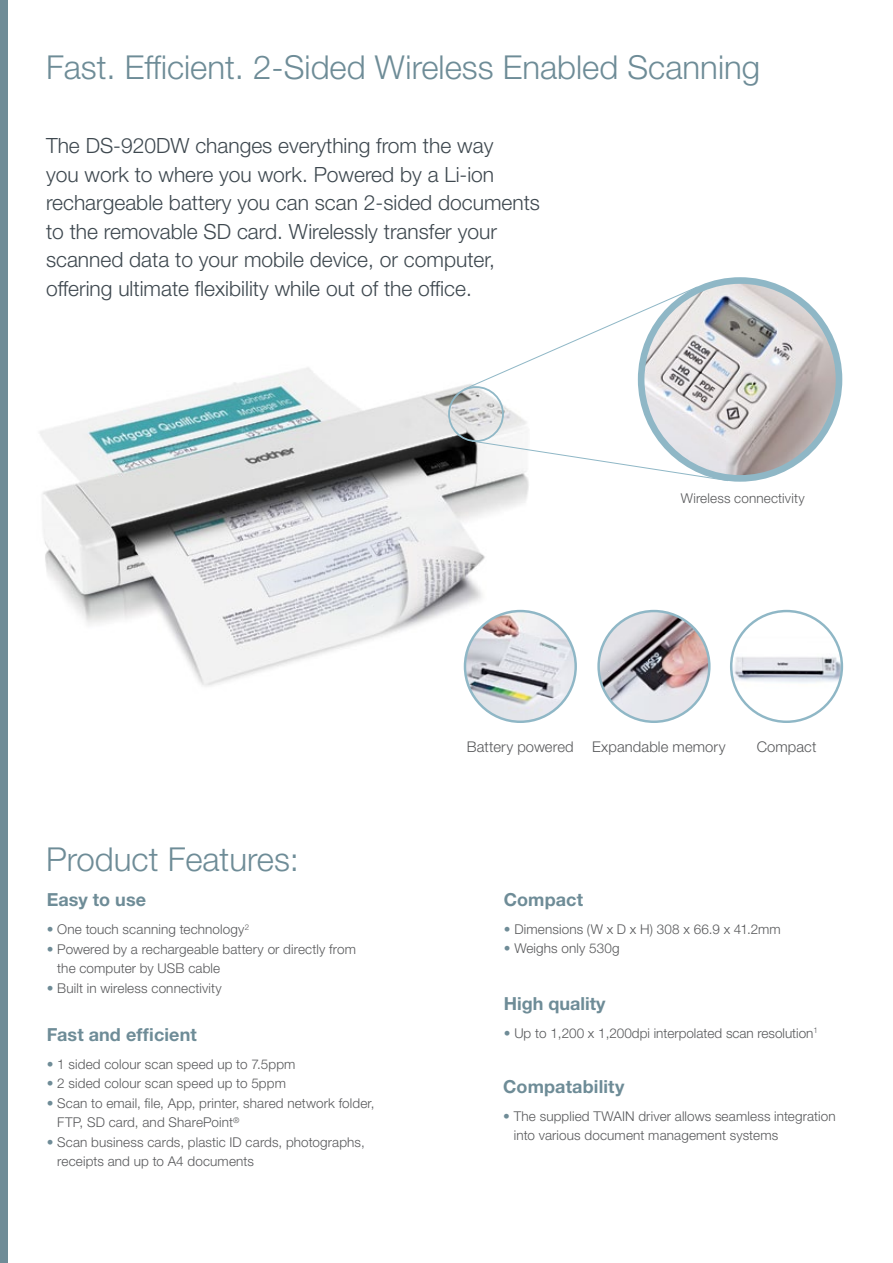
<style>
.page{position:relative;width:893px;height:1263px;background:#fff}
.page>*{position:absolute;margin:0;border:0;box-sizing:border-box;transform-origin:0 0}
.t1{font:300 33px "Helvetica Neue LT Std";color:#6e8c97}
.t2{font:300 21px/28.5px "Helvetica Neue LT Std";color:#3e484f}
.t3{font:700 18px "Helvetica Neue LT Std";letter-spacing:.005em;color:#6e8c97}
.t4{font:300 14.85px "Helvetica Neue LT Std";letter-spacing:.005em;color:#58595b}
.t5{font:300 13.5px/19.5px "Helvetica Neue LT Std";letter-spacing:.01em;color:#58595b}
.s1{color:#6f8c97}
</style>
<div class="page">
<img style="left:39px;top:367px;width:517px;height:332px">
<div style="left:0;top:0;width:7px;height:1263px;background:#6f8c97"></div>
<img style="left:641px;top:280px;width:198px;height:198px;border-radius:99px">
<div style="left:638px;top:277px;width:204px;height:205px;border:7px solid #8fb7c6;border-radius:50%"></div>
<img style="left:599px;top:611px;width:110px;height:111px;border-radius:55px">
<div style="left:597px;top:610px;width:114px;height:113px;border:2px solid #8fb7c6;border-radius:50%"></div>
<img style="left:465px;top:611px;width:111px;height:111px;border-radius:55px">
<div style="left:464px;top:610px;width:113px;height:113px;border:2px solid #8fb7c6;border-radius:50%"></div>
<img style="left:731px;top:637px;width:111px;height:61px">
<div style="left:730px;top:610px;width:113px;height:113px;border:2px solid #8fb7c6;border-radius:50%"></div>
<div style="left:448px;top:386px;width:56px;height:56px;border:2px solid #8fb7c6;border-radius:50%"></div>
<svg style="left:463px;top:286px;width:235px;height:104px"></svg>
<svg style="left:471px;top:440px;width:258px;height:41px"></svg>
<h1 class="t1" style="left:46px;top:47px;width:716px">Fast. Efficient. 2-Sided Wireless Enabled Scanning</h1>
<p class="t2" style="left:46px;top:131px;width:496px">The DS-920DW changes everything from the way<br>you work to where you work. Powered by a Li-ion rechargeable battery you can scan 2-sided documents to the removable SD card. Wirelessly transfer your scanned data to your mobile device, or computer, offering ultimate flexibility while out of the office.</p>
<p class="t5" style="left:681px;top:488px;width:125px">Wireless connectivity</p>
<h1 class="t1" style="left:46px;top:839px;width:255px">Product Features:</h1>
<h3 class="t3" style="left:47px;top:889px;width:101px">Easy to use</h3>
<p class="t5" style="left:47px;top:919px;width:204px"><span class="s1">•</span> One touch scanning technology<sup>2</sup></p>
<p class="t5" style="left:57px;top:939px;width:300px;text-indent:-11px"><span class="s1">•</span> Powered by a rechargeable battery or directly from the computer by USB cable</p>
<p class="t5" style="left:47px;top:978px;width:177px"><span class="s1">•</span> Built in wireless connectivity</p>
<h3 class="t3" style="left:47px;top:1023px;width:152px">Fast and efficient</h3>
<p class="t5" style="left:47px;top:1054px;width:250px"><span class="s1">•</span> 1 sided colour scan speed up to 7.5ppm</p>
<p class="t5" style="left:47px;top:1073px;width:241px"><span class="s1">•</span> 2 sided colour scan speed up to 5ppm</p>
<p class="t5" style="left:57px;top:1093px;width:319px;text-indent:-11px"><span class="s1">•</span> Scan to email, file, App, printer, shared network folder,<br>FTP, SD card, and SharePoint<sup>®</sup></p>
<p class="t5" style="left:57px;top:1132px;width:309px;text-indent:-11px"><span class="s1">•</span> Scan business cards, plastic ID cards, photographs, receipts and up to A4 documents</p>
<p class="t4" style="left:467px;top:737px;width:260px">Battery powered Expandable memory</p>
<p class="t4" style="left:757px;top:737px;width:61px">Compact</p>
<h3 class="t3" style="left:504px;top:888px;width:81px">Compact</h3>
<p class="t5" style="left:504px;top:919px;width:278px"><span class="s1">•</span> Dimensions (W x D x H) 308 x 66.9 x 41.2mm</p>
<p class="t5" style="left:504px;top:938px;width:117px"><span class="s1">•</span> Weighs only 530g</p>
<h3 class="t3" style="left:504px;top:992px;width:103px">High quality</h3>
<p class="t5" style="left:504px;top:1023px;width:315px"><span class="s1">•</span> Up to 1,200 x 1,200dpi interpolated scan resolution<sup>1</sup></p>
<h3 class="t3" style="left:503px;top:1075px;width:123px">Compatability</h3>
<p class="t5" style="left:514px;top:1106px;width:323px;text-indent:-11px"><span class="s1">•</span> The supplied TWAIN driver allows seamless integration into various document management systems</p>
</div>
